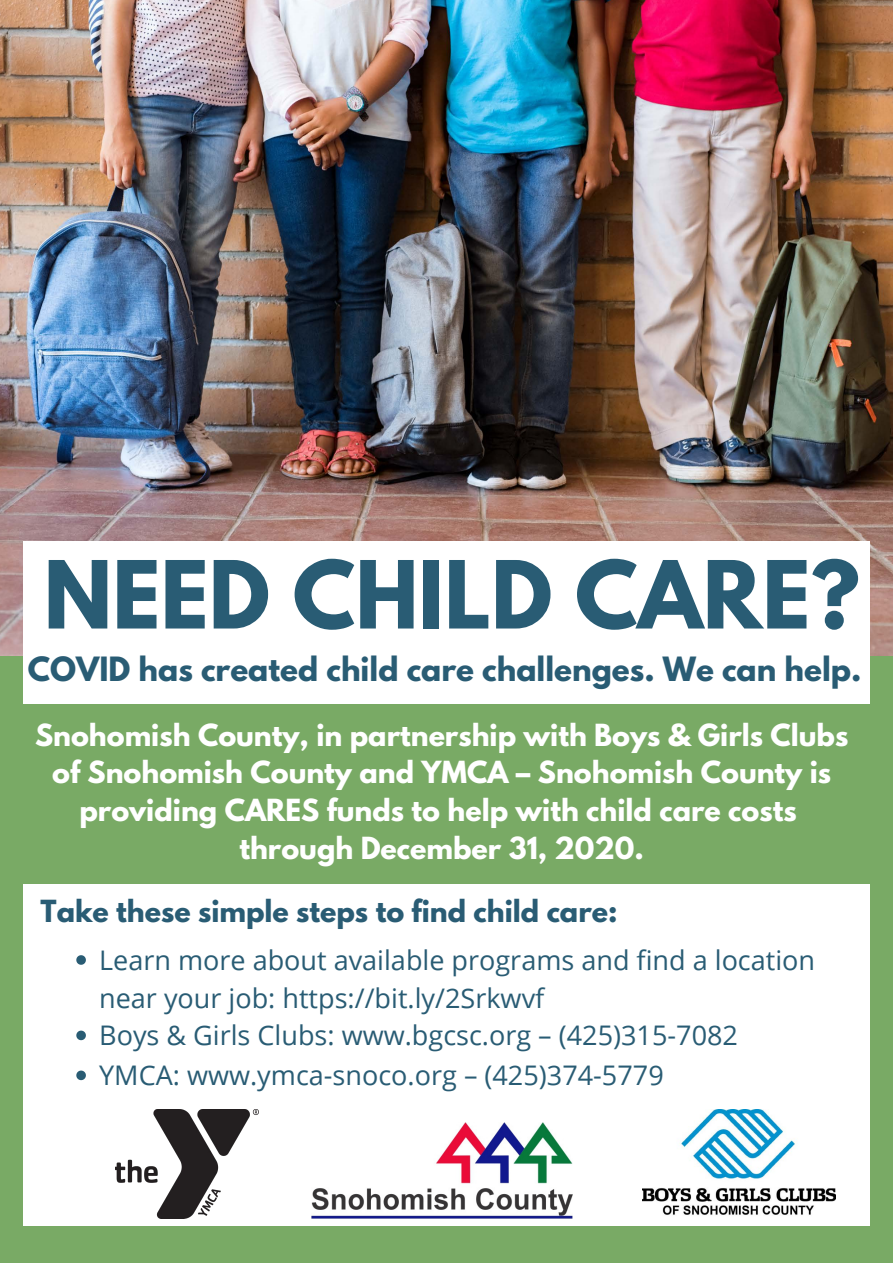
<style>
.page{position:relative;width:893px;height:1263px;background:#79aa65}
.page>*{position:absolute;margin:0;border:0;box-sizing:border-box;transform-origin:0 0}
.t1{font:700 83.03px "League Spartan";color:#295c74}
.t2{font:700 29.62px "League Spartan";color:#295c74}
.t3{font:27px/37.7px "Open Sans";color:#295c74}
.t4{font:700 27px/37.7px "League Spartan";color:#fff;text-align:center}
.t5{font:700 27px "League Spartan";color:#295c74}
</style>
<div class="page">
<img style="left:0;top:0;width:893px;height:655px">
<div style="left:24px;top:541px;width:846px;height:685px;background:#fff"></div>
<div style="left:0;top:704px;width:893px;height:180px;background:#79aa65"></div>
<img style="left:116px;top:1109px;width:143px;height:109px">
<img style="left:311px;top:1122px;width:261px;height:96px">
<img style="left:642px;top:1109px;width:194px;height:106px">
<svg style="left:76px;top:955px;width:10px;height:10px"></svg>
<svg style="left:76px;top:1030px;width:10px;height:10px"></svg>
<svg style="left:76px;top:1070px;width:10px;height:10px"></svg>
<h1 class="t1" style="left:44px;top:554px;width:818px">NEED CHILD CARE?</h1>
<p class="t2" style="left:28px;top:654px;width:835px">COVID has created child care challenges. We can help.</p>
<p class="t4" style="left:35px;top:719px;width:814px">Snohomish County, in partnership with Boys &amp; Girls Clubs of Snohomish County and YMCA – Snohomish County is providing CARES funds to help with child care costs through December 31, 2020.</p>
<p class="t5" style="left:41px;top:898px;width:578px">Take these simple steps to find child care:</p>
<p class="t3" style="left:99px;top:940px;width:717px">Learn more about available programs and find a location near your job: https://bit.ly/2Srkwvf<br>Boys &amp; Girls Clubs: www.bgcsc.org – (425)315-7082</p>
<p class="t3" style="left:99px;top:1056px;width:566px">YMCA: www.ymca-snoco.org – (425)374-5779</p>
</div>
